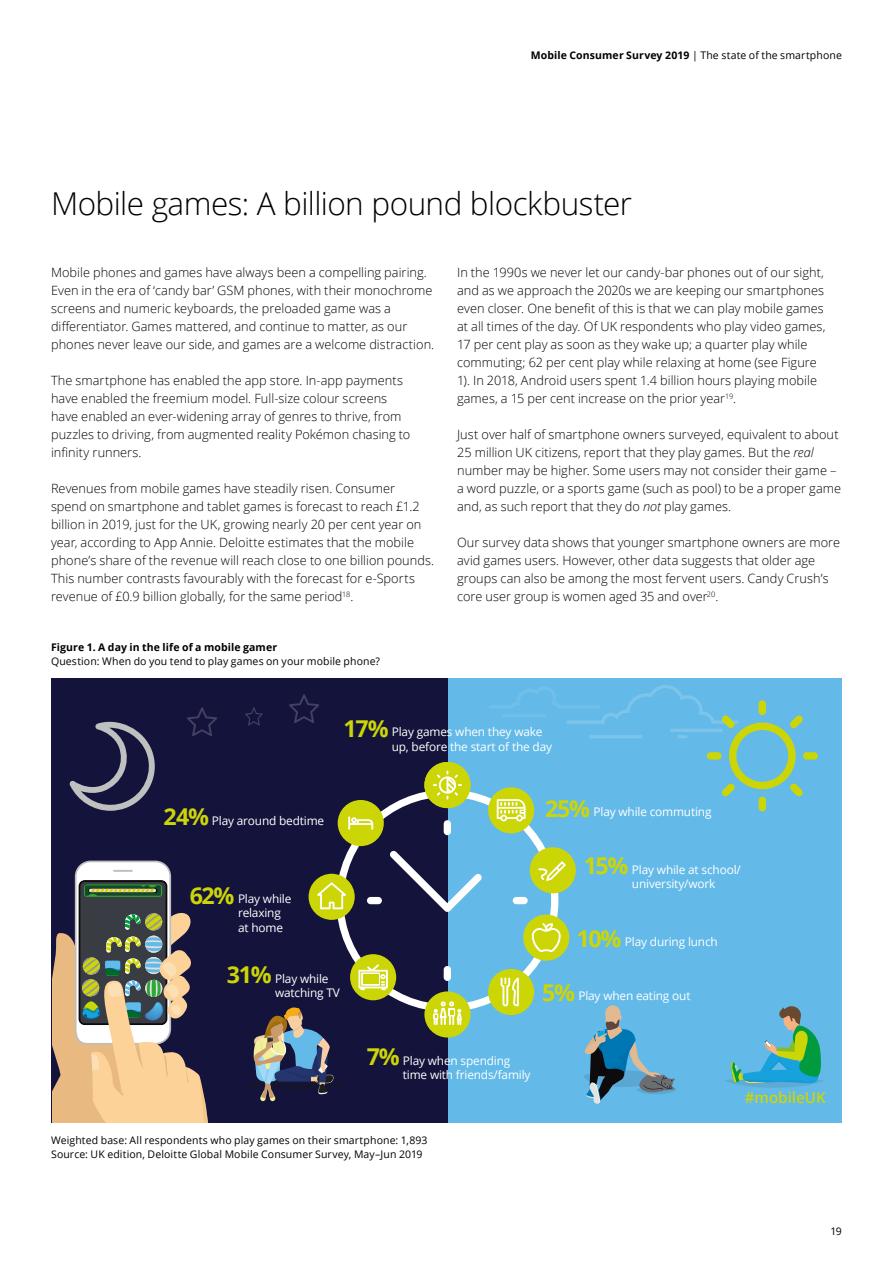
<style>
.page{position:relative;width:893px;height:1263px;background:#fff}
.page>*{position:absolute;margin:0;border:0;box-sizing:border-box;transform-origin:0 0}
.t1{font:300 31.5px "Open Sans";letter-spacing:-.015em;color:#000}
.t2{font:700 23.25px "Open Sans";letter-spacing:-.06em;color:#ccd506}
.t3{font:600 15.15px "Open Sans";color:#ccd506}
.t4{font:300 12.75px/18px "Open Sans";letter-spacing:.005em;color:#000}
.t5{font:11.85px/14.2px "Open Sans";letter-spacing:-.015em;color:#fff}
.t6{font:10.5px/14.2px "Open Sans";letter-spacing:.01em;color:#000}
.t7{font:700 10.5px "Open Sans";letter-spacing:.01em;color:#000}
.s1{font-weight:400}
.s2{font-style:italic}
.s3{font-weight:700;font-size:23.25px;color:#ccd506}
</style>
<div class="page">
<div style="left:51px;top:678px;width:791px;height:445px;background:#63bae9"></div>
<div style="left:51px;top:678px;width:397px;height:445px;background:#14133b"></div>
<svg style="left:337px;top:789px;width:221px;height:220px"></svg>
<div style="left:803px;top:752px;width:15px;height:7px;background:#ccd506;border-radius:4px"></div>
<svg style="left:488px;top:685px;width:315px;height:148px"></svg>
<svg style="left:69px;top:707px;width:194px;height:104px"></svg>
<svg style="left:289px;top:694px;width:30px;height:29px"></svg>
<svg style="left:530px;top:847px;width:46px;height:46px"></svg>
<svg style="left:523px;top:914px;width:46px;height:47px"></svg>
<svg style="left:424px;top:991px;width:47px;height:46px"></svg>
<svg style="left:338px;top:800px;width:46px;height:46px"></svg>
<svg style="left:488px;top:969px;width:46px;height:46px"></svg>
<svg style="left:424px;top:762px;width:46px;height:46px"></svg>
<svg style="left:724px;top:1006px;width:100px;height:82px"></svg>
<svg style="left:52px;top:861px;width:344px;height:262px"></svg>
<svg style="left:605px;top:1005px;width:16px;height:16px"></svg>
<svg style="left:584px;top:1009px;width:93px;height:95px"></svg>
<p class="t7" style="left:531px;top:48px;width:313px">Mobile Consumer Survey 2019 <span class="s1">| The state of the smartphone</span></p>
<h1 class="t1" style="left:51px;top:182px;width:583px">Mobile games: A billion pound blockbuster</h1>
<p class="t4" style="left:51px;top:263px;width:385px">Mobile phones and games have always been a compelling pairing.<br>Even in the era of ‘candy bar’ GSM phones, with their monochrome screens and numeric keyboards, the preloaded game was a differentiator. Games mattered, and continue to matter, as our phones never leave our side, and games are a welcome distraction.</p>
<p class="t4" style="left:51px;top:371px;width:361px">The smartphone has enabled the app store. In-app payments have enabled the freemium model. Full-size colour screens have enabled an ever-widening array of genres to thrive, from puzzles to driving, from augmented reality Pokémon chasing to infinity runners.</p>
<p class="t4" style="left:51px;top:479px;width:385px">Revenues from mobile games have steadily risen. Consumer<br>spend on smartphone and tablet games is forecast to reach £1.2 billion in 2019, just for the UK, growing nearly 20 per cent year on year, according to App Annie. Deloitte estimates that the mobile phone’s share of the revenue will reach close to one billion pounds.<br>This number contrasts favourably with the forecast for e-Sports revenue of £0.9 billion globally, for the same period<sup>18</sup>.</p>
<p class="t7" style="left:51px;top:640px;width:228px">Figure 1. A day in the life of a mobile gamer</p>
<p class="t6" style="left:51px;top:654px;width:330px">Question: When do you tend to play games on your mobile phone?</p>
<p class="t4" style="left:457px;top:263px;width:370px">In the 1990s we never let our candy-bar phones out of our sight, and as we approach the 2020s we are keeping our smartphones even closer. One benefit of this is that we can play mobile games at all times of the day. Of UK respondents who play video games, 17 per cent play as soon as they wake up; a quarter play while commuting; 62 per cent play while relaxing at home (see Figure 1). In 2018, Android users spent 1.4 billion hours playing mobile games, a 15 per cent increase on the prior year<sup>19</sup>.</p>
<p class="t4" style="left:457px;top:425px;width:385px">Just over half of smartphone owners surveyed, equivalent to about 25 million UK citizens, report that they play games. But the <span class="s2">real </span>number may be higher. Some users may not consider their game – a word puzzle, or a sports game (such as pool) to be a proper game and, as such report that they do <span class="s2">not</span> play games.</p>
<p class="t4" style="left:457px;top:533px;width:384px">Our survey data shows that younger smartphone owners are more avid games users. However, other data suggests that older age groups can also be among the most fervent users. Candy Crush’s core user group is women aged 35 and over<sup>20</sup>.</p>
<p class="t5" style="left:164px;top:813px;width:162px"><span class="s3">24%</span> Play around bedtime</p>
<h2 class="t2" style="left:190px;top:879px;width:46px">62%</h2>
<p class="t5" style="left:238px;top:891px;width:55px">Play while relaxing at home</p>
<h2 class="t2" style="left:343px;top:712px;width:47px">17%</h2>
<p class="t5" style="left:392px;top:725px;width:162px">Play games when they wake up, before the start of the day</p>
<p class="t5" style="left:545px;top:804px;width:168px"><span class="s3">25%</span> Play while commuting</p>
<h2 class="t2" style="left:584px;top:849px;width:46px">15%</h2>
<p class="t5" style="left:632px;top:862px;width:110px">Play while at school/ university/work</p>
<p class="t5" style="left:577px;top:935px;width:143px"><span class="s3">10%</span> Play during lunch</p>
<h2 class="t2" style="left:227px;top:958px;width:46px">31%</h2>
<p class="t5" style="left:275px;top:971px;width:66px">Play while watching TV</p>
<p class="t5" style="left:542px;top:989px;width:150px"><span class="s3">5%</span> Play when eating out</p>
<h2 class="t2" style="left:367px;top:1040px;width:34px">7%</h2>
<p class="t5" style="left:403px;top:1053px;width:129px">Play when spending time with friends/family</p>
<p class="t6" style="left:51px;top:1132px;width:378px">Weighted base: All respondents who play games on their smartphone: 1,893<br>Source: UK edition, Deloitte Global Mobile Consumer Survey, May–Jun 2019</p>
<p class="t3" style="left:745px;top:1087px;width:83px">#mobileUK</p>
<p class="t6" style="left:830px;top:1224px;width:13px">19</p>
</div>
